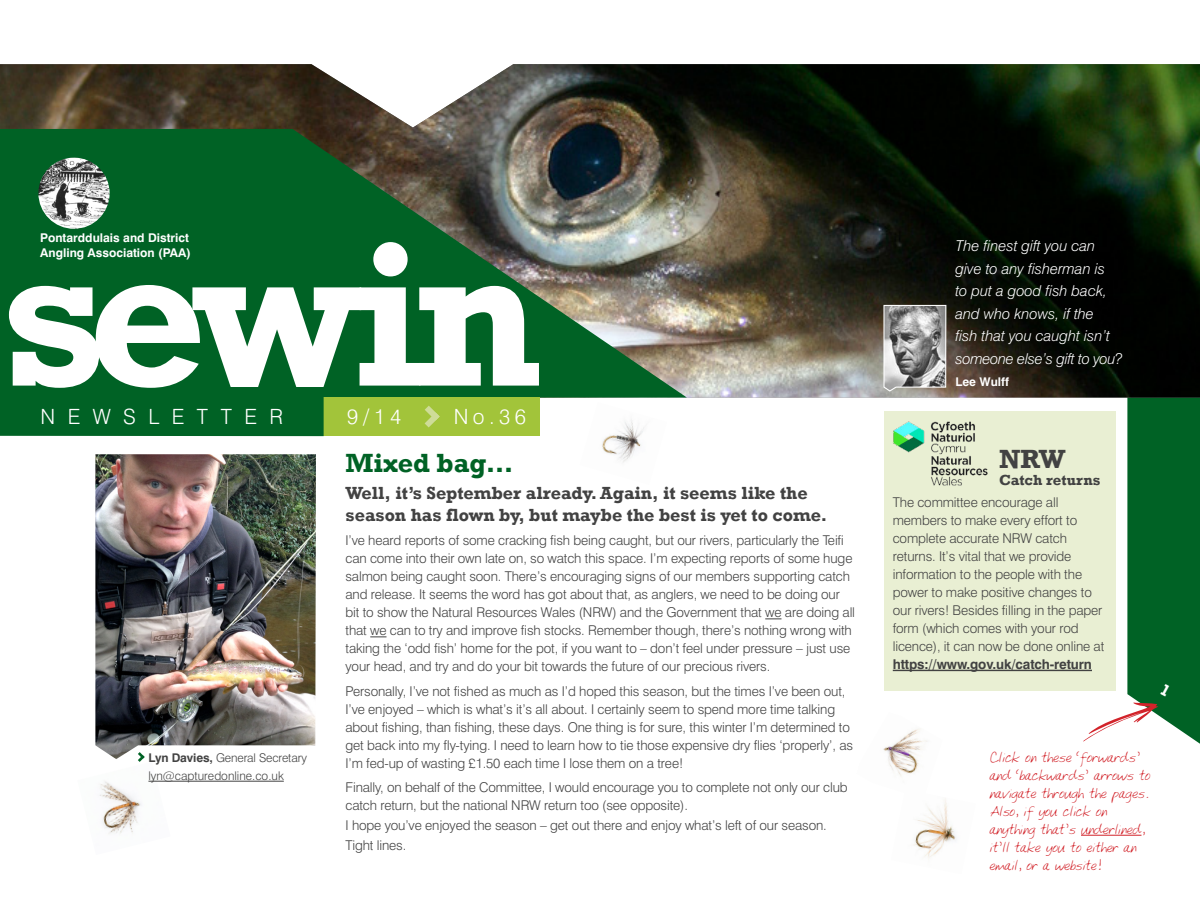
<style>
.page{position:relative;width:1200px;height:900px;background:#fff}
.page>*{position:absolute;margin:0;border:0;box-sizing:border-box;transform-origin:0 0}
.t1{font:700 207.75px "Rockwell";color:#fff}
.t2{font:700 27px "Rockwell";color:#006225}
.t3{font:700 27px "Rockwell";color:#424242}
.t4{font:300 21px "Swiss 721 BT";letter-spacing:.59em;color:#fff}
.t5{font:700 18px/22.5px "Rockwell";color:#424242}
.t6{font:15px/18px "Kyles Hand";letter-spacing:-.01em;color:#d2232a}
.t7{font:italic 300 15px/22.5px "Swiss 721 BT";color:#fff}
.t8{font:700 15px "Rockwell";color:#424242}
.t9{font:300 13.5px/18px "Swiss 721 BT";letter-spacing:-.01em;color:#424242}
.t10{font:700 13.5px "Swiss 721 BT";letter-spacing:-.01em;color:#424242}
.t11{font:700 12px/15.1px "Swiss 721 BT";color:#fff}
.t12{font:300 12px/18px "Swiss 721 BT";color:#424242}
.s1{font-weight:700}
</style>
<div class="page">
<img style="left:99px;top:780px;width:72px;height:54px">
<img style="left:0;top:64px;width:1200px;height:334px">
<img style="left:0;top:129px;width:687px;height:269px">
<img style="left:38px;top:158px;width:72px;height:71px;border-radius:36px">
<svg style="left:765px;top:619px;width:16px;height:1px"></svg>
<svg style="left:370px;top:637px;width:17px;height:1px"></svg>
<div style="left:884px;top:411px;width:231px;height:279px;background:#e9efd3"></div>
<hr style="left:1081px;top:835px;width:60px;height:1px;background:#d2232a">
<hr style="left:893px;top:670px;width:199px;height:1px;background:#424242">
<img style="left:95px;top:454px;width:221px;height:305px">
<svg style="left:883px;top:304px;width:64px;height:88px"></svg>
<hr style="left:148px;top:781px;width:136px;height:1px;background:#424242">
<svg style="left:138px;top:752px;width:7px;height:10px"></svg>
<div style="left:324px;top:398px;width:216px;height:38px;background:#a2c43a"></div>
<svg style="left:425px;top:406px;width:15px;height:21px"></svg>
<div style="left:0;top:394px;width:324px;height:42px;background:#006225"></div>
<img style="left:913px;top:799px;width:43px;height:59px">
<img style="left:602px;top:419px;width:42px;height:44px">
<img style="left:883px;top:729px;width:45px;height:48px">
<img style="left:893px;top:421px;width:95px;height:65px">
<svg style="left:1083px;top:396px;width:117px;height:348px"></svg>
<p class="t11" style="left:40px;top:230px;width:152px">Pontarddulais and District<br>Angling Association (PAA)</p>
<h1 class="t1" style="left:1px;top:190px;width:543px">se win</h1>
<h3 class="t4" style="left:41px;top:403px;width:244px">NEWSLETTER</h3>
<h3 class="t4" style="left:347px;top:404px;width:56px">9/14</h3>
<h3 class="t4" style="left:454px;top:404px;width:74px">No.36</h3>
<p class="t12" style="left:148px;top:749px;width:160px"><span class="s1">Lyn Davies,</span> General Secretary lyn@capturedonline.co.uk</p>
<h2 class="t2" style="left:346px;top:446px;width:169px">Mixed bag…</h2>
<h3 class="t5" style="left:346px;top:481px;width:483px">Well, it’s September already. Again, it seems like the season has flown by, but maybe the best is yet to come.</h3>
<p class="t9" style="left:346px;top:532px;width:511px">I’ve heard reports of some cracking fish being caught, but our rivers, particularly the Teifi can come into their own late on, so watch this space. I’m expecting reports of some huge salmon being caught soon. There’s encouraging signs of our members supporting catch and release. It seems the word has got about that, as anglers, we need to be doing our bit to show the Natural Resources Wales (NRW) and the Government that we are doing all that we can to try and improve fish stocks. Remember though, there’s nothing wrong with taking the ‘odd fish’ home for the pot, if you want to – don’t feel under pressure – just use your head, and try and do your bit towards the future of our precious rivers.</p>
<p class="t9" style="left:346px;top:682px;width:509px">Personally, I’ve not fished as much as I’d hoped this season, but the times I’ve been out, I’ve enjoyed – which is what’s it’s all about. I certainly seem to spend more time talking about fishing, than fishing, these days. One thing is for sure, this winter I’m determined to get back into my fly-tying. I need to learn how to tie those expensive dry flies ‘properly’, as I’m fed-up of wasting £1.50 each time I lose them on a tree!</p>
<p class="t9" style="left:346px;top:778px;width:504px">Finally, on behalf of the Committee, I would encourage you to complete not only our club catch return, but the national NRW return too (see opposite).</p>
<p class="t9" style="left:346px;top:815px;width:483px;line-height:20.1px">I hope you’ve enjoyed the season – get out there and enjoy what’s left of our season.<br>Tight lines.</p>
<p class="t7" style="left:955px;top:235px;width:169px">The finest gift you can give to any fisherman is<br>to put a good fish back, and who knows, if the<br>fish that you caught isn’t someone else’s gift to you?</p>
<p class="t11" style="left:955px;top:374px;width:55px">Lee Wulff</p>
<h2 class="t3" style="left:999px;top:443px;width:68px">NRW</h2>
<p class="t8" style="left:999px;top:471px;width:103px">Catch returns</p>
<p class="t9" style="left:893px;top:493px;width:213px">The committee encourage all members to make every effort to complete accurate NRW catch returns. It’s vital that we provide information to the people with the power to make positive changes to our rivers! Besides filling in the paper form (which comes with your rod licence), it can now be done online at</p>
<p class="t10" style="left:893px;top:656px;width:201px">https://www.gov.uk/catch-return</p>
<p class="t6" style="left:989px;top:749px;width:162px">Click on these ‘forwards’ and ‘backwards’ arrows to navigate through the pages.<br>Also, if you click on anything that’s underlined, it’ll take you to either an email, or a website!</p>
</div>
